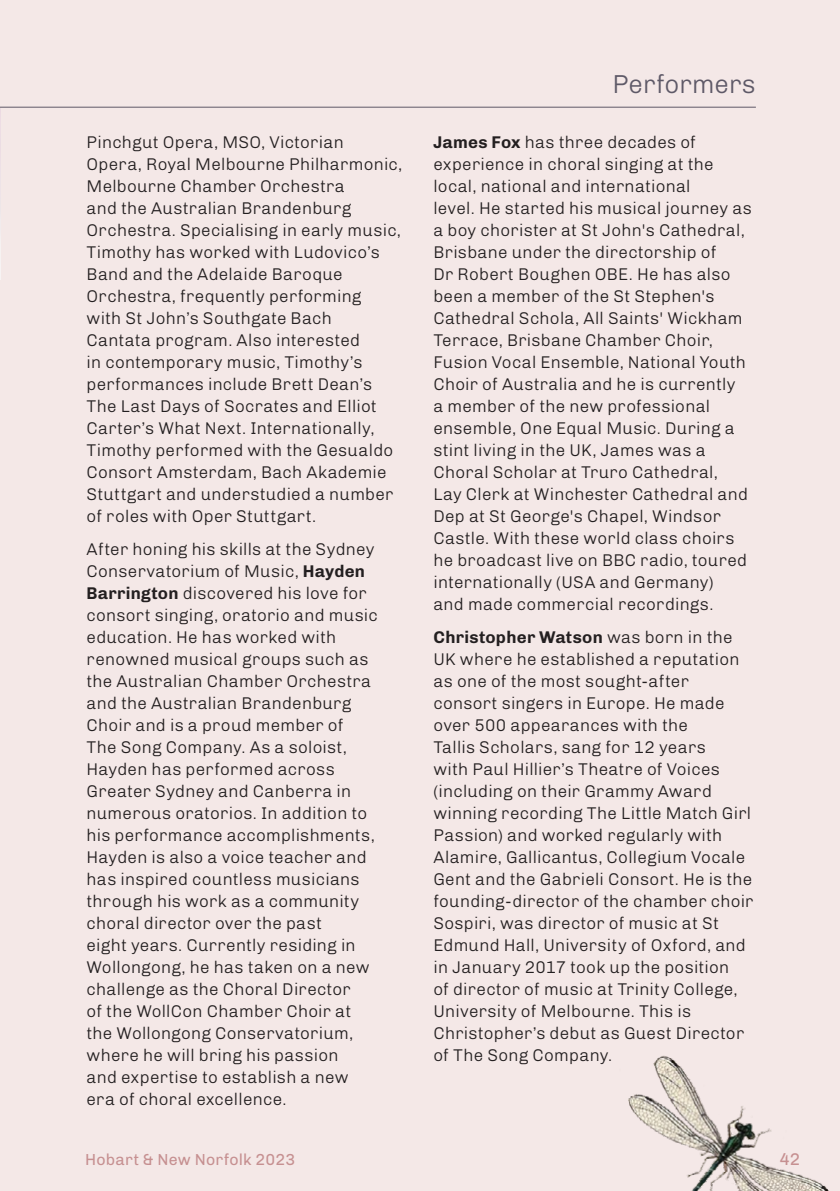
<style>
.page{position:relative;width:840px;height:1191px;background:#fff}
.page>*{position:absolute;margin:0;border:0;box-sizing:border-box;transform-origin:0 0}
.t1{font:300 26px "Chivo";color:#5e5967}
.BODY{font:300 17px/22px "Chivo";letter-spacing:.015em;color:#231f20}
.t2{font:17px "Chivo";color:#c69091}
.t3{font:16px "Chivo";letter-spacing:.015em;color:#c69091}
.s1{font-weight:700}
</style>
<div class="page">
<div style="left:0;top:0;width:839px;height:1191px;background:#f4e8e7"></div>
<img style="left:628px;top:1055px;width:201px;height:136px">
<hr style="left:0;top:107px;width:755px;height:1px;background:#5e5967">
<img style="left:0;top:108px;width:1px;height:171px">
<p class="BODY" style="left:86px;top:129px;width:317px">Pinchgut Opera, MSO, Victorian Opera, Royal Melbourne Philharmonic, Melbourne Chamber Orchestra<br>and the Australian Brandenburg Orchestra. Specialising in early music, Timothy has worked with Ludovico’s Band and the Adelaide Baroque Orchestra, frequently performing<br>with St John’s Southgate Bach<br>Cantata program. Also interested<br>in contemporary music, Timothy’s performances include Brett Dean’s The Last Days of Socrates and Elliot Carter’s What Next. Internationally, Timothy performed with the Gesualdo Consort Amsterdam, Bach Akademie Stuttgart and understudied a number of roles with Oper Stuttgart.</p>
<p class="BODY" style="left:86px;top:537px;width:293px">After honing his skills at the Sydney<br>Conservatorium of Music, <span class="s1">Hayden<br>Barrington</span> discovered his love for consort singing, oratorio and music education. He has worked with renowned musical groups such as the Australian Chamber Orchestra and the Australian Brandenburg<br>Choir and is a proud member of<br>The Song Company. As a soloist,<br>Hayden has performed across<br>Greater Sydney and Canberra in numerous oratorios. In addition to his performance accomplishments,<br>Hayden is also a voice teacher and has inspired countless musicians through his work as a community choral director over the past<br>eight years. Currently residing in<br>Wollongong, he has taken on a new challenge as the Choral Director<br>of the WollCon Chamber Choir at the Wollongong Conservatorium, where he will bring his passion<br>and expertise to establish a new era of choral excellence.</p>
<h1 class="t1" style="left:612px;top:64px;width:145px">Performers</h1>
<p class="BODY" style="left:433px;top:129px;width:320px"><span class="s1">James Fox</span> has three decades of experience in choral singing at the local, national and international<br>level. He started his musical journey as a boy chorister at St John's Cathedral, Brisbane under the directorship of<br>Dr Robert Boughen OBE. He has also been a member of the St Stephen's Cathedral Schola, All Saints' Wickham Terrace, Brisbane Chamber Choir, Fusion Vocal Ensemble, National Youth Choir of Australia and he is currently<br>a member of the new professional ensemble, One Equal Music. During a stint living in the UK, James was a Choral Scholar at Truro Cathedral,<br>Lay Clerk at Winchester Cathedral and Dep at St George's Chapel, Windsor Castle. With these world class choirs he broadcast live on BBC radio, toured internationally (USA and Germany)<br>and made commercial recordings.</p>
<p class="BODY" style="left:433px;top:625px;width:321px"><span class="s1">Christopher Watson</span> was born in the UK where he established a reputation as one of the most sought-after consort singers in Europe. He made over 500 appearances with the<br>Tallis Scholars, sang for 12 years<br>with Paul Hillier’s Theatre of Voices (including on their Grammy Award winning recording The Little Match Girl Passion) and worked regularly with Alamire, Gallicantus, Collegium Vocale Gent and the Gabrieli Consort. He is the founding-director of the chamber choir Sospiri, was director of music at St Edmund Hall, University of Oxford, and in January 2017 took up the position<br>of director of music at Trinity College, University of Melbourne. This is Christopher’s debut as Guest Director of The Song Company.</p>
<p class="t3" style="left:85px;top:1147px;width:212px">Hobart &amp; New Norfolk 2023</p>
<p class="t2" style="left:778px;top:1146px;width:22px">42</p>
</div>
